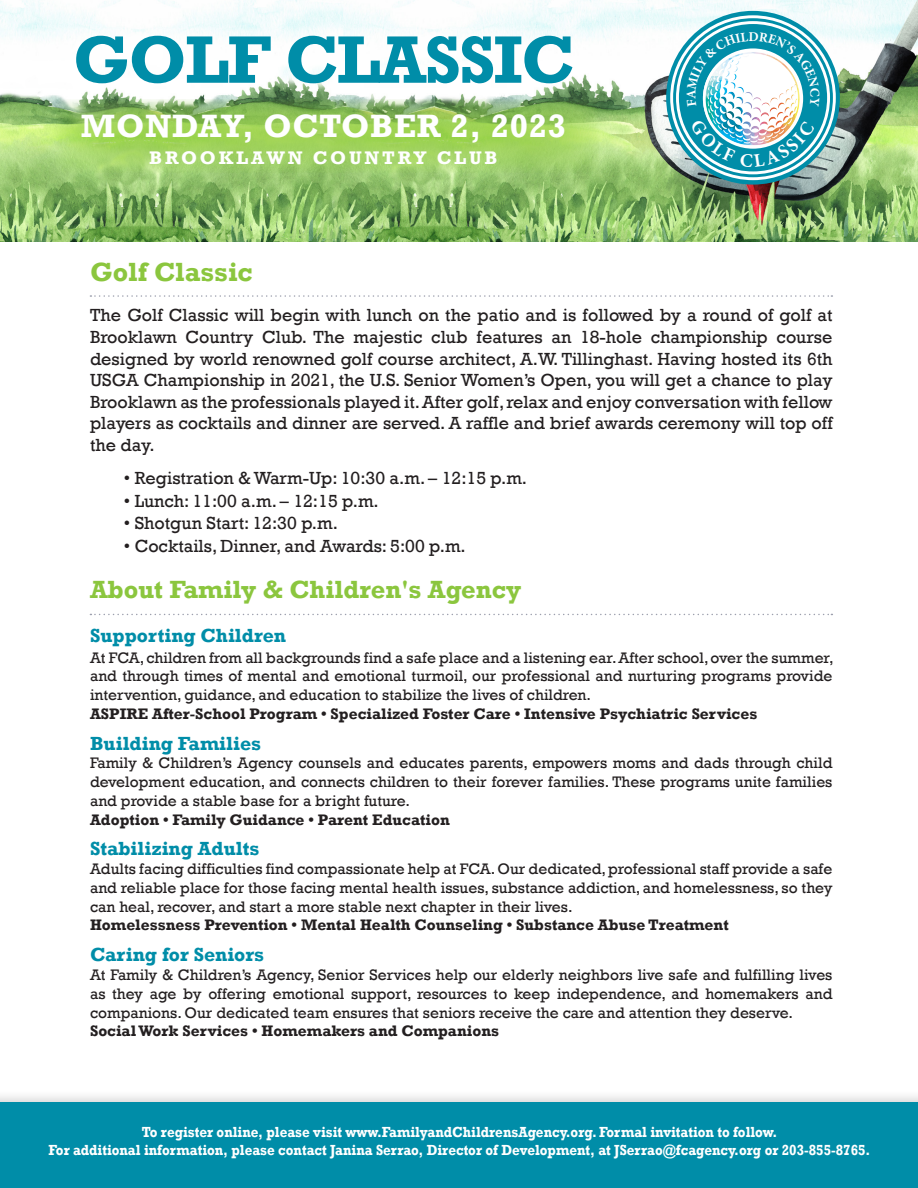
<style>
.page{position:relative;width:918px;height:1188px;background:#fff}
.page>*{position:absolute;margin:0;border:0;box-sizing:border-box;transform-origin:0 0}
.t1{font:700 68.1px "Rockwell";letter-spacing:-.025em;color:#008da8}
.t2{font:700 33.15px "Rockwell";letter-spacing:.02em;color:#fff}
.t3{font:700 27px "Rockwell";color:#8bc63e}
.t4{font:700 25.5px "Rockwell";color:#8bc63e}
.t5{font:700 19.5px "Rockwell";color:#008da8}
.t6{font:700 18.75px "Rockwell";letter-spacing:.15em;color:#fff}
.t7{font:18px/21.6px "Rockwell";color:#231f20;text-align:justify}
.t8{font:15.6px/18.8px "Rockwell";color:#231f20;text-align:justify}
.t9{font:700 15.6px "Rockwell";color:#231f20}
.t10{font:700 15px "Rockwell";color:#fff;scale:.9 1}
</style>
<div class="page">
<img style="left:0;top:0;width:918px;height:242px">
<svg style="left:90px;top:295px;width:742px;height:2px"></svg>
<svg style="left:90px;top:614px;width:742px;height:1px"></svg>
<div style="left:0;top:1090px;width:918px;height:98px;background:#231f20;opacity:.18"></div>
<div style="left:0;top:1102px;width:918px;height:86px;background:#008da8"></div>
<svg style="left:55px;top:99px;width:544px;height:74px;background:#99c962"></svg>
<svg style="left:666px;top:11px;width:174px;height:174px;fill:#008da8"></svg>
<div style="left:678px;top:24px;width:150px;height:150px;background:#008da8;border-radius:50%"></div>
<div style="left:670px;top:15px;width:166px;height:165px;border:3px solid #fff;border-radius:50%"></div>
<div style="left:676px;top:21px;width:154px;height:153px;border:3px solid #fff;border-radius:50%"></div>
<img style="left:705px;top:107px;width:95px;height:12px">
<img style="left:690px;top:119px;width:125px;height:48px">
<svg style="left:687px;top:32px;width:133px;height:75px"></svg>
<p class="t1" style="left:73px;top:19px;width:503px">GOLF CLASSIC</p>
<p class="t2" style="left:81px;top:106px;width:487px">MONDAY, OCTOBER 2, 2023</p>
<p class="t6" style="left:149px;top:147px;width:350px">BROOKLAWN COUNTRY CLUB</p>
<p class="t3" style="left:90px;top:256px;width:164px">Golf Classic</p>
<p class="t7" style="left:90px;top:305px;width:744px">The Golf Classic will begin with lunch on the patio and is followed by a round of golf at Brooklawn Country Club. The majestic club features an 18-hole championship course designed by world renowned golf course architect, A.W. Tillinghast. Having hosted its 6th USGA Championship in 2021, the U.S. Senior Women’s Open, you will get a chance to play Brooklawn as the professionals played it. After golf, relax and enjoy conversation with fellow players as cocktails and dinner are served. A raffle and brief awards ceremony will top off the day.</p>
<p class="t7" style="left:124px;top:468px;width:405px">• Registration &amp; Warm-Up: 10:30 a.m. – 12:15 p.m.</p>
<p class="t7" style="left:124px;top:490px;width:257px">• Lunch: 11:00 a.m. – 12:15 p.m.</p>
<p class="t7" style="left:124px;top:513px;width:216px">• Shotgun Start: 12:30 p.m.</p>
<p class="t7" style="left:124px;top:535px;width:344px">• Cocktails, Dinner, and Awards: 5:00 p.m.</p>
<p class="t4" style="left:90px;top:574px;width:433px">About Family &amp; Children's Agency</p>
<p class="t5" style="left:90px;top:623px;width:198px">Supporting Children</p>
<p class="t8" style="left:90px;top:648px;width:745px">At FCA, children from all backgrounds find a safe place and a listening ear. After school, over the summer, and through times of mental and emotional turmoil, our professional and nurturing programs provide intervention, guidance, and education to stabilize the lives of children.</p>
<p class="t9" style="left:90px;top:704px;width:669px">ASPIRE After-School Program • Specialized Foster Care • Intensive Psychiatric Services</p>
<p class="t5" style="left:90px;top:731px;width:173px">Building Families</p>
<p class="t8" style="left:90px;top:754px;width:744px">Family &amp; Children’s Agency counsels and educates parents, empowers moms and dads through child development education, and connects children to their forever families. These programs unite families and provide a stable base for a bright future.</p>
<p class="t9" style="left:90px;top:810px;width:361px">Adoption • Family Guidance • Parent Education</p>
<p class="t5" style="left:90px;top:837px;width:171px">Stabilizing Adults</p>
<p class="t8" style="left:90px;top:860px;width:744px">Adults facing difficulties find compassionate help at FCA. Our dedicated, professional staff provide a safe and reliable place for those facing mental health issues, substance addiction, and homelessness, so they can heal, recover, and start a more stable next chapter in their lives.</p>
<p class="t9" style="left:90px;top:916px;width:640px">Homelessness Prevention • Mental Health Counseling • Substance Abuse Treatment</p>
<p class="t5" style="left:90px;top:943px;width:176px">Caring for Seniors</p>
<p class="t8" style="left:90px;top:966px;width:744px">At Family &amp; Children’s Agency, Senior Services help our elderly neighbors live safe and fulfilling lives as they age by offering emotional support, resources to keep independence, and homemakers and companions. Our dedicated team ensures that seniors receive the care and attention they deserve.</p>
<p class="t9" style="left:90px;top:1022px;width:411px">Social Work Services • Homemakers and Companions</p>
<p class="t10" style="left:142px;top:1123px;width:708px">To register online, please visit www.FamilyandChildrensAgency.org. Formal invitation to follow.</p>
<p class="t10" style="left:49px;top:1141px;width:915px">For additional information, please contact Janina Serrao, Director of Development, at JSerrao@fcagency.org or 203-855-8765.</p>
</div>
